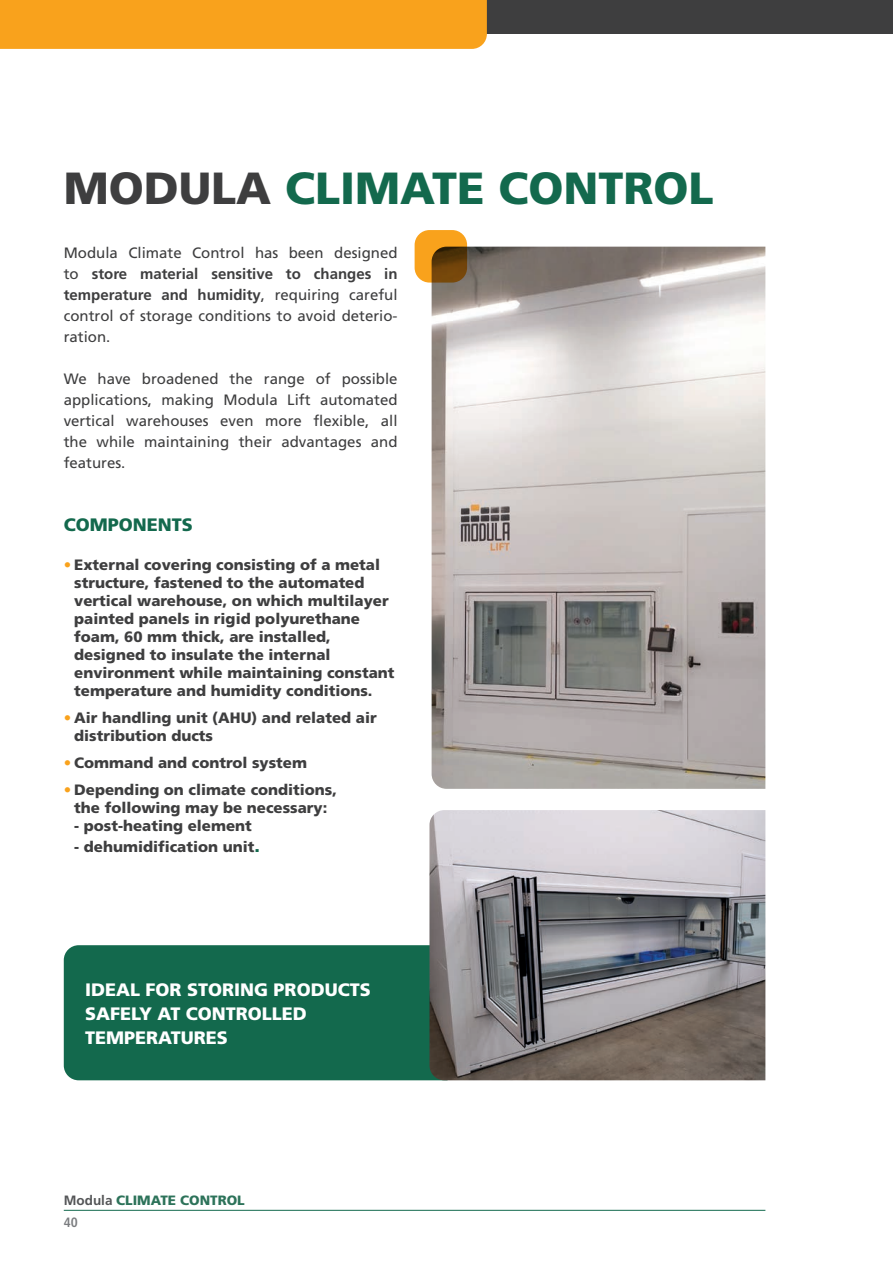
<style>
.page{position:relative;width:893px;height:1263px;background:#fff}
.page>*{position:absolute;margin:0;border:0;box-sizing:border-box;transform-origin:0 0}
.t1{font:900 45px "Frutiger LT Std";color:#13694d}
.t2{font:900 18px/24px "Frutiger LT Std";color:#fff}
.t3{font:900 18px "Frutiger LT Std";color:#13694d}
.t4{font:900 15px/18px "Frutiger LT Std";color:#3e3e3f}
.t5{font:15px/21px "Frutiger LT Std";color:#3e3e3f;text-align:justify}
.t6{font:900 13.5px "Frutiger LT Std";color:#2d735a}
.t7{font:700 condensed 13.5px "Frutiger LT Std";color:#7a7c7f}
.s1{color:#3e3e3f}
.s2{font-weight:700}
.s3{color:#f9a21c}
.s4{font-size:18px;color:#13694d}
.s5{font-weight:700;color:#545557}
</style>
<div class="page">
<div style="left:0;top:0;width:893px;height:34px;background:#3e3e3f"></div>
<hr style="left:64px;top:1210px;width:701px;height:1px;background:#13694d">
<div style="left:0;top:0;width:487px;height:49px;background:#f9a21c"></div>
<div style="left:64px;top:945px;width:365px;height:135px;background:#13694d"></div>
<img style="left:432px;top:247px;width:333px;height:542px">
<img style="left:429px;top:810px;width:336px;height:270px">
<svg style="left:415px;top:230px;width:52px;height:53px;background:#b27314"></svg>
<h1 class="t1" style="left:64px;top:161px;width:651px"><span class="s1">MODULA</span> CLIMATE CONTROL</h1>
<p class="t5" style="left:64px;top:242px;width:335px">Modula Climate Control has been designed to <span class="s2">store material sensitive to changes in temperature and humidity</span>, requiring careful control of storage conditions to avoid deterio&shy;ration.</p>
<p class="t5" style="left:64px;top:368px;width:335px">We have broadened the range of possible applications, making Modula Lift automated vertical warehouses even more flexible, all the while maintaining their advantages and features.</p>
<p class="t3" style="left:64px;top:514px;width:131px">COMPONENTS</p>
<p class="t4" style="left:74px;top:556px;width:322px;text-indent:-10px"><span class="s3">•</span> External covering consisting of a metal structure, fastened to the automated vertical warehouse, on which multilayer painted panels in rigid polyurethane foam, 60 mm thick, are installed, designed to insulate the internal environment while maintaining constant temperature and humidity conditions.</p>
<p class="t4" style="left:74px;top:709px;width:304px;text-indent:-10px"><span class="s3">•</span> Air handling unit (AHU) and related air distribution ducts</p>
<p class="t4" style="left:64px;top:754px;width:245px"><span class="s3">•</span> Command and control system</p>
<p class="t4" style="left:64px;top:781px;width:275px;text-align:center"><span class="s3">•</span> Depending on climate conditions, the following may be necessary:</p>
<p class="t4" style="left:74px;top:817px;width:179px">- post-heating element</p>
<p class="t4" style="left:74px;top:838px;width:187px">- dehumidification unit<span class="s4">.</span></p>
<p class="t2" style="left:85px;top:977px;width:287px">IDEAL FOR STORING PRODUCTS<br>SAFELY AT CONTROLLED<br>TEMPERATURES</p>
<p class="t6" style="left:64px;top:1192px;width:183px"><span class="s5">Modula</span> CLIMATE CONTROL</p>
<p class="t7" style="left:64px;top:1214px;width:16px">40</p>
</div>
